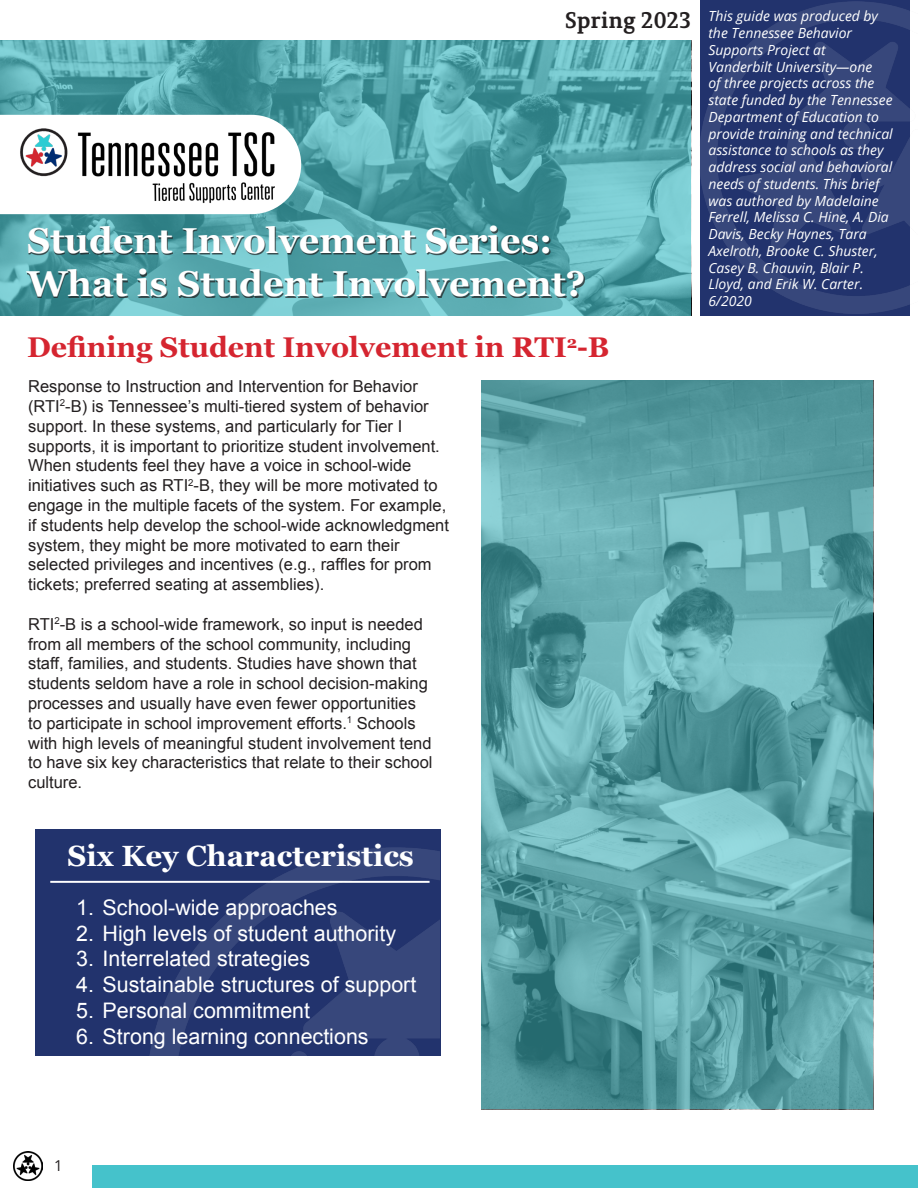
<style>
.page{position:relative;width:918px;height:1188px;background:#fff}
.page>*{position:absolute;margin:0;border:0;box-sizing:border-box;transform-origin:0 0}
.t1{font:700 36px "Georgia";color:#fff}
.t2{font:700 29.25px "Georgia";color:#fff}
.t3{font:700 28.5px "Georgia";color:#d52530}
.t4{font:700 22.5px "Permian Slab Serif Typeface";color:#231f20}
.t5{font:21.45px "Arial";color:#fff}
.t6{font:16.5px/19.8px "Arial";color:#231f20}
.t7{font:15px "Open Sans";color:#231f20}
.t8{font:italic 13.95px "Open Sans";color:#fff}
</style>
<div class="page">
<img style="left:700px;top:2px;width:210px;height:312px">
<svg style="left:0;top:40px;width:691px;height:276px;background:#57a8ae"></svg>
<svg style="left:0;top:115px;width:301px;height:99px"></svg>
<img style="left:0;top:104px;width:295px;height:107px">
<div style="left:27px;top:227px;width:558px;height:71px;background:#231f20;opacity:.73"></div>
<div style="left:93px;top:1166px;width:825px;height:22px;background:#45c2cb"></div>
<img style="left:14px;top:1151px;width:29px;height:29px">
<div style="left:35px;top:829px;width:406px;height:227px;background:#22336d"></div>
<hr style="left:50px;top:881px;width:380px;height:2px;background:#fff">
<img style="left:147px;top:847px;width:293px;height:209px">
<svg style="left:482px;top:380px;width:391px;height:729px;background:#5da2a7"></svg>
<p class="t4" style="left:565px;top:1px;width:128px">Spring 2023</p>
<p class="t1" style="left:27px;top:213px;width:527px">Student Involvement Series:</p>
<p class="t1" style="left:27px;top:256px;width:560px">What is Student Involvement?</p>
<p class="t3" style="left:27px;top:326px;width:584px">Defining Student Involvement in RTI<sup>2</sup>-B</p>
<p class="t6" style="left:28px;top:377px;width:422px">Response to Instruction and Intervention for Behavior (RTI<sup>2</sup>-B) is Tennessee’s multi-tiered system of behavior support. In these systems, and particularly for Tier I supports, it is important to prioritize student involvement.<br>When students feel they have a voice in school-wide initiatives such as RTI<sup>2</sup>-B, they will be more motivated to engage in the multiple facets of the system. For example, if students help develop the school-wide acknowledgment system, they might be more motivated to earn their selected privileges and incentives (e.g., raffles for prom tickets; preferred seating at assemblies).</p>
<p class="t6" style="left:28px;top:614px;width:406px">RTI<sup>2</sup>-B is a school-wide framework, so input is needed from all members of the school community, including staff, families, and students. Studies have shown that students seldom have a role in school decision-making processes and usually have even fewer opportunities to participate in school improvement efforts.<sup>1</sup> Schools with high levels of meaningful student involvement tend to have six key characteristics that relate to their school culture.</p>
<p class="t8" style="left:708px;top:7px;width:171px">This guide was produced by</p>
<p class="t8" style="left:708px;top:24px;width:145px">the Tennessee Behavior</p>
<p class="t8" style="left:708px;top:40px;width:119px">Supports Project at</p>
<p class="t8" style="left:708px;top:57px;width:165px">Vanderbilt University—one</p>
<p class="t8" style="left:708px;top:74px;width:168px">of three projects across the</p>
<p class="t8" style="left:708px;top:91px;width:186px">state funded by the Tennessee</p>
<p class="t8" style="left:708px;top:107px;width:172px">Department of Education to</p>
<p class="t8" style="left:708px;top:124px;width:186px">provide training and technical</p>
<p class="t8" style="left:708px;top:141px;width:177px">assistance to schools as they</p>
<p class="t8" style="left:708px;top:157px;width:185px">address social and behavioral</p>
<p class="t8" style="left:708px;top:174px;width:172px">needs of students. This brief</p>
<p class="t8" style="left:708px;top:191px;width:172px">was authored by Madelaine</p>
<p class="t8" style="left:708px;top:208px;width:182px">Ferrell, Melissa C. Hine, A. Dia</p>
<p class="t8" style="left:708px;top:224px;width:160px">Davis, Becky Haynes, Tara</p>
<p class="t8" style="left:708px;top:241px;width:171px">Axelroth, Brooke C. Shuster,</p>
<p class="t8" style="left:708px;top:258px;width:157px">Casey B. Chauvin, Blair P.</p>
<p class="t8" style="left:708px;top:275px;width:156px">Lloyd, and Erik W. Carter.</p>
<p class="t8" style="left:708px;top:291px;width:45px">6/2020</p>
<p class="t2" style="left:68px;top:833px;width:348px">Six Key Characteristics</p>
<p class="t5" style="left:76px;top:893px;width:263px">1. School-wide approaches</p>
<p class="t5" style="left:76px;top:919px;width:321px">2. High levels of student authority</p>
<p class="t5" style="left:76px;top:945px;width:235px">3. Interrelated strategies</p>
<p class="t5" style="left:76px;top:970px;width:342px">4. Sustainable structures of support</p>
<p class="t5" style="left:76px;top:996px;width:235px">5. Personal commitment</p>
<p class="t5" style="left:76px;top:1022px;width:294px">6. Strong learning connections</p>
<p class="t7" style="left:54px;top:1155px;width:10px">1</p>
</div>
